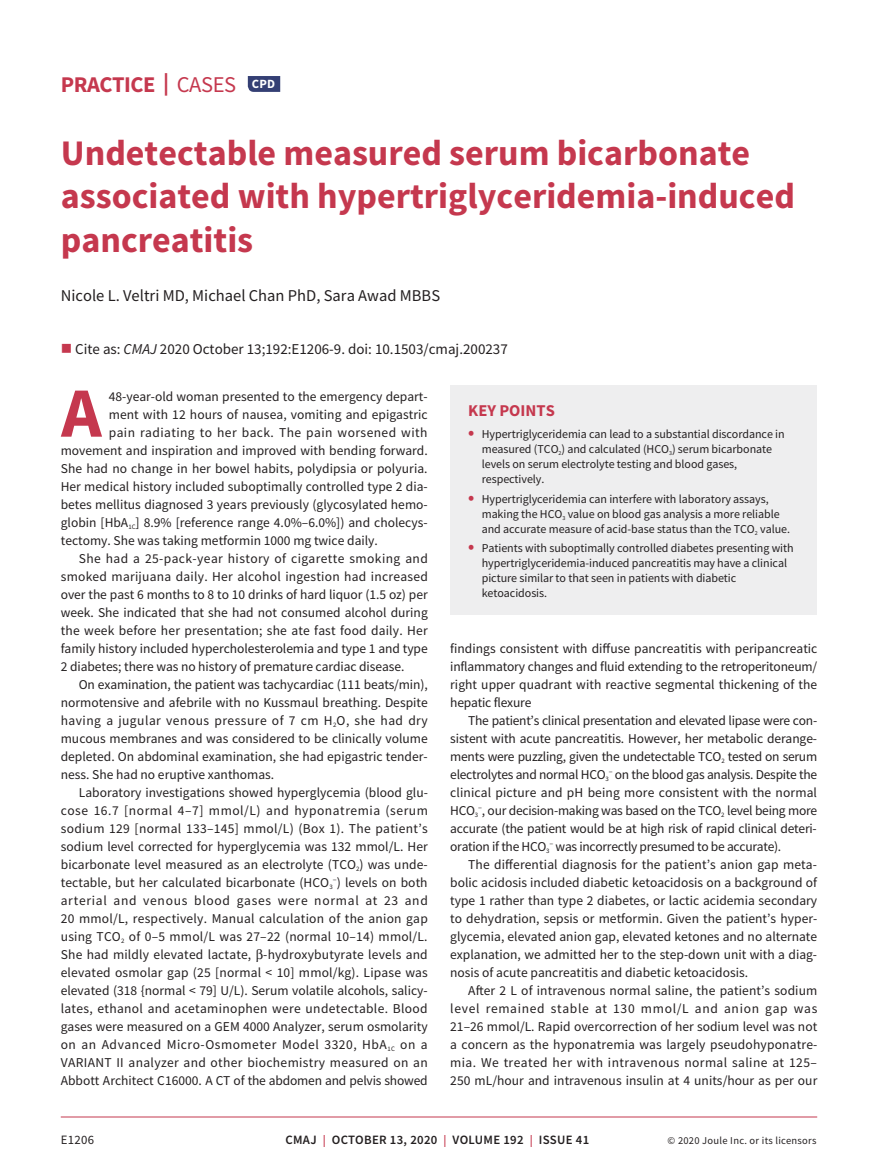
<style>
.page{position:relative;width:878px;height:1175px;background:#fff}
.page>*{position:absolute;margin:0;border:0;box-sizing:border-box;transform-origin:0 0}
.t1{font:700 70.65px "Source Sans Pro";color:#c5384e}
.t2{font:700 36px/43.2px "Source Sans Pro";color:#c5384e}
.t3{font:700 22.5px "Source Sans Pro";letter-spacing:-.02em;color:#c5384e}
.t4{font:16.5px "Source Sans Pro";color:#231f20}
.t5{font:700 16.5px "Source Sans Pro";color:#c5384e}
.t6{font:15px "Source Sans Pro";color:#231f20}
.t7{font:13.5px/18px "Source Sans Pro";color:#231f20;text-align:justify}
.t8{font:13.5px "Source Sans Pro";letter-spacing:.02em;color:#231f20}
.t9{font:13.5px "Source Sans Pro";letter-spacing:.025em;color:#231f20}
.t10{font:13.5px "Source Sans Pro";letter-spacing:.04em;color:#231f20}
.t11{font:13.5px "Source Sans Pro";letter-spacing:.03em;color:#231f20}
.t12{font:13.5px "Source Sans Pro";letter-spacing:.035em;color:#231f20}
.t13{font:13.5px "Source Sans Pro";letter-spacing:.055em;color:#231f20}
.t14{font:600 12.75px "Source Sans Pro";letter-spacing:.025em;color:#231f20}
.t15{font:12.75px "Source Sans Pro";letter-spacing:.025em;color:#231f20}
.t16{font:12px/15px "Source Sans Pro";letter-spacing:-.005em;color:#231f20}
.t17{font:10.5px "Source Sans Pro";letter-spacing:.025em;color:#231f20}
.s1{font-weight:400}
.s2{color:#c5384e}
.s3{font-style:italic}
.s4{font-weight:700;font-size:18px;color:#c5384e}
.s5{font-size:12px;color:#c5384e}
</style>
<div class="page">
<hr style="left:61px;top:1116px;width:756px;height:1px;background:#c5384e">
<svg style="left:248px;top:76px;width:32px;height:16px"></svg>
<div style="left:450px;top:385px;width:367px;height:230px;background:#eeeeef"></div>
<h3 class="t3" style="left:61px;top:69px;width:216px">PRACTICE | <span class="s1">CASES</span> <sup>CPD</sup></h3>
<h2 class="t2" style="left:61px;top:131px;width:735px">Undetectable measured serum bicarbonate associated with hypertriglyceridemia-induced pancreatitis</h2>
<p class="t4" style="left:61px;top:285px;width:381px">Nicole L. Veltri MD, Michael Chan PhD, Sara Awad MBBS</p>
<p class="t6" style="left:61px;top:339px;width:448px"><span class="s2">■</span> Cite as: <span class="s3">CMAJ</span> 2020 October 13;192:E1206-9. doi: 10.1503/cmaj.200237</p>
<h1 class="t1" style="left:61px;top:365px;width:42px">A</h1>
<p class="t7" style="left:109px;top:387px;width:320px">48-year-old woman presented to the emergency depart-</p>
<p class="t7" style="left:109px;top:405px;width:320px">ment with 12 hours of nausea, vomiting and epigastric</p>
<p class="t11" style="left:109px;top:423px;width:320px">pain radiating to her back. The pain worsened with</p>
<p class="t7" style="left:61px;top:441px;width:368px">movement and inspiration and improved with bending forward.</p>
<p class="t7" style="left:61px;top:459px;width:368px">She had no change in her bowel habits, polydipsia or polyuria.</p>
<p class="t7" style="left:61px;top:477px;width:368px">Her medical history included suboptimally controlled type 2 dia-</p>
<p class="t7" style="left:61px;top:495px;width:368px">betes mellitus diagnosed 3 years previously (glycosylated hemo-</p>
<p class="t7" style="left:61px;top:513px;width:368px">globin [HbA<sub>1C</sub>] 8.9% [reference range 4.0%–6.0%]) and cholecys-</p>
<p class="t7" style="left:61px;top:531px;width:318px">tectomy. She was taking metformin 1000 mg twice daily.</p>
<p class="t11" style="left:79px;top:549px;width:350px">She had a 25-pack-year history of cigarette smoking and</p>
<p class="t8" style="left:61px;top:567px;width:368px">smoked marijuana daily. Her alcohol ingestion had increased</p>
<p class="t7" style="left:61px;top:585px;width:368px">over the past 6 months to 8 to 10 drinks of hard liquor (1.5 oz) per</p>
<p class="t7" style="left:61px;top:603px;width:368px">week. She indicated that she had not consumed alcohol during</p>
<p class="t7" style="left:61px;top:621px;width:368px">the week before her presentation; she ate fast food daily. Her</p>
<p class="t7" style="left:61px;top:639px;width:368px">family history included hypercholesterolemia and type 1 and type</p>
<p class="t7" style="left:61px;top:657px;width:345px">2 diabetes; there was no history of premature cardiac disease.</p>
<p class="t7" style="left:79px;top:675px;width:350px">On examination, the patient was tachycardiac (111 beats/min),</p>
<p class="t7" style="left:61px;top:693px;width:368px">normotensive and afebrile with no Kussmaul breathing. Despite</p>
<p class="t12" style="left:61px;top:711px;width:368px">having a jugular venous pressure of 7 cm H<sub>2</sub>O, she had dry</p>
<p class="t7" style="left:61px;top:729px;width:368px">mucous membranes and was considered to be clinically volume</p>
<p class="t7" style="left:61px;top:747px;width:368px">depleted. On abdominal examination, she had epigastric tender-</p>
<p class="t7" style="left:61px;top:765px;width:215px">ness. She had no eruptive xanthomas.</p>
<p class="t7" style="left:79px;top:783px;width:350px">Laboratory investigations showed hyperglycemia (blood glu-</p>
<p class="t10" style="left:61px;top:801px;width:368px">cose 16.7 [normal 4–7] mmol/L) and hyponatremia (serum</p>
<p class="t8" style="left:61px;top:819px;width:368px">sodium 129 [normal 133–145] mmol/L) (Box 1). The patient’s</p>
<p class="t7" style="left:61px;top:837px;width:368px">sodium level corrected for hyperglycemia was 132 mmol/L. Her</p>
<p class="t7" style="left:61px;top:855px;width:368px">bicarbonate level measured as an electrolyte (TCO<sub>2</sub>) was unde-</p>
<p class="t7" style="left:61px;top:873px;width:368px">tectable, but her calculated bicarbonate (HCO<sub>3</sub><sup>–</sup>) levels on both</p>
<p class="t13" style="left:61px;top:891px;width:368px">arterial and venous blood gases were normal at 23 and</p>
<p class="t8" style="left:61px;top:909px;width:368px">20 mmol/L, respectively. Manual calculation of the anion gap</p>
<p class="t7" style="left:61px;top:927px;width:368px">using TCO<sub>2</sub> of 0–5 mmol/L was 27–22 (normal 10–14) mmol/L.</p>
<p class="t7" style="left:61px;top:945px;width:368px">She had mildly elevated lactate, -hydroxybutyrate levels and</p>
<p class="t7" style="left:61px;top:963px;width:368px">elevated osmolar gap (25 [normal &lt; 10] mmol/kg). Lipase was</p>
<p class="t7" style="left:61px;top:981px;width:368px">elevated (318 {normal &lt; 79] U/L). Serum volatile alcohols, salicy-</p>
<p class="t9" style="left:61px;top:999px;width:368px">lates, ethanol and acetaminophen were undetectable. Blood</p>
<p class="t7" style="left:61px;top:1017px;width:368px">gases were measured on a GEM 4000 Analyzer, serum osmolarity</p>
<p class="t10" style="left:61px;top:1035px;width:368px">on an Advanced Micro-Osmometer Model 3320, HbA<sub>1C</sub> on a</p>
<p class="t9" style="left:61px;top:1053px;width:368px">VARIANT II analyzer and other biochemistry measured on an</p>
<p class="t7" style="left:61px;top:1071px;width:368px">Abbott Architect C16000. A CT of the abdomen and pelvis showed</p>
<p class="t5" style="left:468px;top:399px;width:88px">KEY POINTS</p>
<p class="t16" style="left:481px;top:426px;width:304px;text-indent:-13px"><span class="s4">•</span> Hypertriglyceridemia can lead to a substantial discordance in measured (TCO<sub>2</sub>) and calculated (HCO<sub>3</sub>) serum bicarbonate levels on serum electrolyte testing and blood gases, respectively.</p>
<p class="t16" style="left:481px;top:491px;width:310px;text-indent:-13px"><span class="s4">•</span> Hypertriglyceridemia can interfere with laboratory assays, making the HCO<sub>3</sub> value on blood gas analysis a more reliable and accurate measure of acid-base status than the TCO<sub>2</sub> value.</p>
<p class="t16" style="left:482px;top:540px;width:313px;text-indent:-14px"><span class="s4">•</span> Patients with suboptimally controlled diabetes presenting with hypertriglyceridemia-induced pancreatitis may have a clinical picture similar to that seen in patients with diabetic ketoacidosis.</p>
<p class="t7" style="left:450px;top:639px;width:368px">findings consistent with diffuse pancreatitis with peripancreatic inflammatory changes and fluid extending to the retroperitoneum/ right upper quadrant with reactive segmental thickening of the hepatic flexure</p>
<p class="t7" style="left:450px;top:711px;width:368px;text-indent:18px">The patient’s clinical presentation and elevated lipase were con&shy;sistent with acute pancreatitis. However, her metabolic derange&shy;ments were puzzling, given the undetectable TCO<sub>2</sub> tested on serum electrolytes and normal HCO<sub>3</sub><sup>–</sup> on the blood gas analysis. Despite the clinical picture and pH being more consistent with the normal HCO<sub>3</sub><sup>–</sup>, our decision-making was based on the TCO<sub>2</sub> level being more accurate (the patient would be at high risk of rapid clinical deteri&shy;oration if the HCO<sub>3</sub><sup>–</sup> was incorrectly presumed to be accurate).</p>
<p class="t7" style="left:450px;top:855px;width:368px;text-indent:18px">The differential diagnosis for the patient’s anion gap meta&shy;bolic acidosis included diabetic ketoacidosis on a background of type 1 rather than type 2 diabetes, or lactic acidemia secondary to dehydration, sepsis or metformin. Given the patient’s hyper&shy;glycemia, elevated anion gap, elevated ketones and no alternate explanation, we admitted her to the step-down unit with a diag&shy;nosis of acute pancreatitis and diabetic ketoacidosis.</p>
<p class="t7" style="left:450px;top:981px;width:369px;text-indent:18px">After 2 L of intravenous normal saline, the patient’s sodium level remained stable at 130 mmol/L and anion gap was 21–26 mmol/L. Rapid overcorrection of her sodium level was not a concern as the hyponatremia was largely pseudohyponatre&shy;mia. We treated her with intravenous normal saline at 125– 250 mL/hour and intravenous insulin at 4 units/hour as per our</p>
<p class="t15" style="left:61px;top:1132px;width:35px">E1206</p>
<p class="t14" style="left:285px;top:1131px;width:305px">CMAJ <span class="s5">|</span> OCTOBER 13, 2020 <span class="s5">|</span> VOLUME 192 <span class="s5">|</span> ISSUE 41</p>
<p class="t17" style="left:667px;top:1134px;width:150px">© 2020 Joule Inc. or its licensors</p>
</div>
